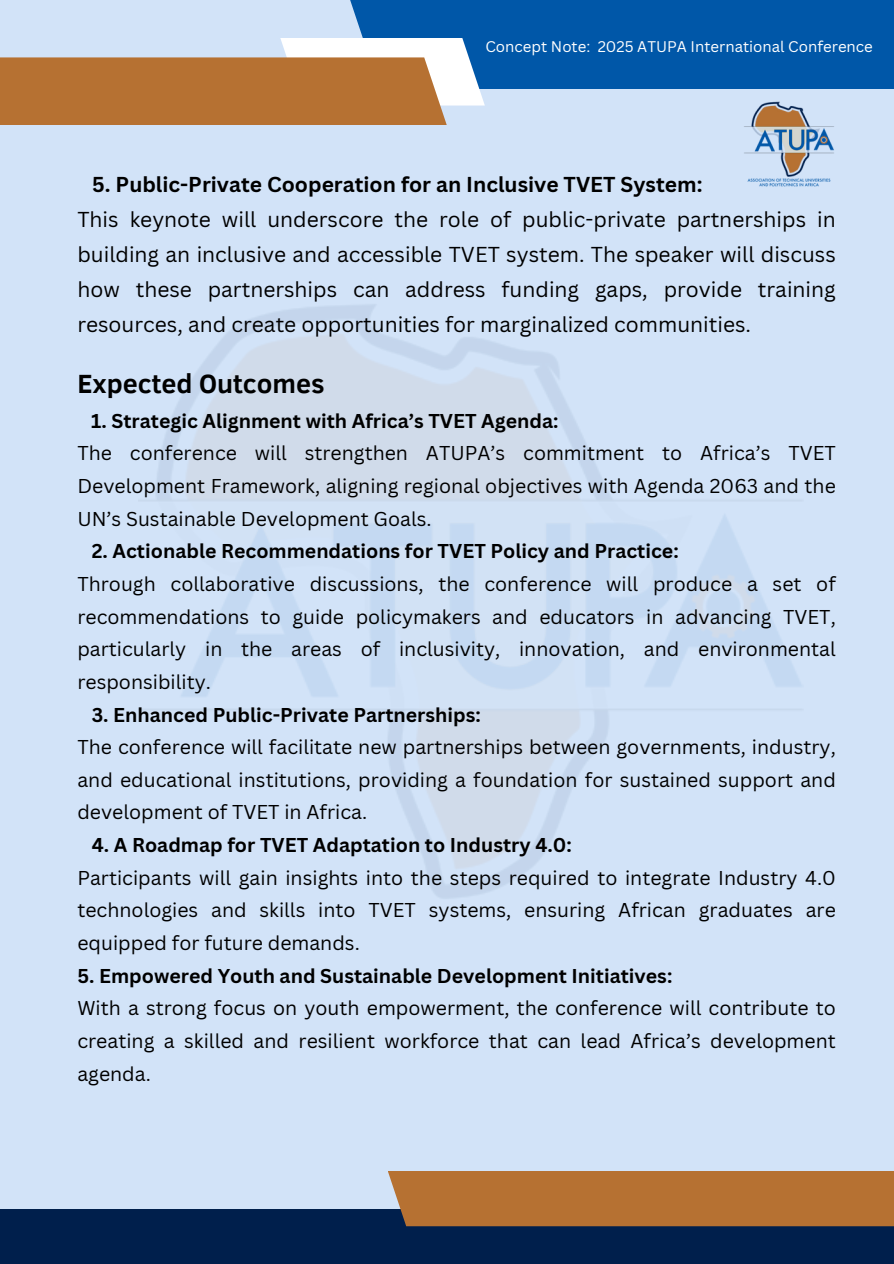
<style>
.page{position:relative;width:894px;height:1264px;background:#fff}
.page>*{position:absolute;margin:0;border:0;box-sizing:border-box;transform-origin:0 0}
.t1{font:700 27px "Clear Sans";color:#000}
.t2{font:21px/34.8px "Canva Sans";color:#000}
.t3{font:19.5px/32.7px "Canva Sans";color:#000}
.t4{font:15px "Canva Sans";color:#fff}
.s1{font-weight:700}
</style>
<div class="page">
<div style="left:0;top:0;width:893px;height:1263px;background:#d2e3f8"></div>
<div style="left:315px;top:0;width:578px;height:89px;background:#0057a8"></div>
<svg style="left:280px;top:38px;width:204px;height:67px;background:#e0eaf4"></svg>
<div style="left:0;top:57px;width:446px;height:68px;background:#b67132"></div>
<div style="left:0;top:1208px;width:893px;height:55px;background:#001f4c"></div>
<div style="left:387px;top:1171px;width:506px;height:55px;background:#b67132"></div>
<img style="left:744px;top:101px;width:90px;height:86px">
<p class="t4" style="left:485px;top:36px;width:389px">Concept Note: 2025 ATUPA International Conference</p>
<p class="t2" style="left:77px;top:167px;width:759px;text-indent:15px"><span class="s1">5. Public-Private Cooperation for an Inclusive TVET System:<br></span>This keynote will underscore the role of public-private partnerships in building an inclusive and accessible TVET system. The speaker will discuss how these partnerships can address funding gaps, provide training resources, and create opportunities for marginalized communities.</p>
<h2 class="t1" style="left:77px;top:363px;width:249px">Expected Outcomes</h2>
<p class="t3" style="left:77px;top:404px;width:759px;text-indent:14px"><span class="s1">1. Strategic Alignment with Africa’s TVET Agenda:<br></span>The conference will strengthen ATUPA’s commitment to Africa’s TVET Development Framework, aligning regional objectives with Agenda 2063 and the UN’s Sustainable Development Goals.</p>
<p class="t3" style="left:77px;top:534px;width:759px;text-indent:14px"><span class="s1">2. Actionable Recommendations for TVET Policy and Practice:<br></span>Through collaborative discussions, the conference will produce a set of recommendations to guide policymakers and educators in advancing TVET, particularly in the areas of inclusivity, innovation, and environmental responsibility.</p>
<p class="t3" style="left:77px;top:697px;width:759px;text-indent:14px"><span class="s1">3. Enhanced Public-Private Partnerships:<br></span>The conference will facilitate new partnerships between governments, industry, and educational institutions, providing a foundation for sustained support and development of TVET in Africa.</p>
<p class="t3" style="left:77px;top:828px;width:759px;text-indent:14px"><span class="s1">4. A Roadmap for TVET Adaptation to Industry 4.0:<br></span>Participants will gain insights into the steps required to integrate Industry 4.0 technologies and skills into TVET systems, ensuring African graduates are equipped for future demands.</p>
<p class="t3" style="left:77px;top:958px;width:759px"><span class="s1">5. Empowered Youth and Sustainable Development Initiatives:<br></span>With a strong focus on youth empowerment, the conference will contribute to creating a skilled and resilient workforce that can lead Africa’s development agenda.</p>
</div>
